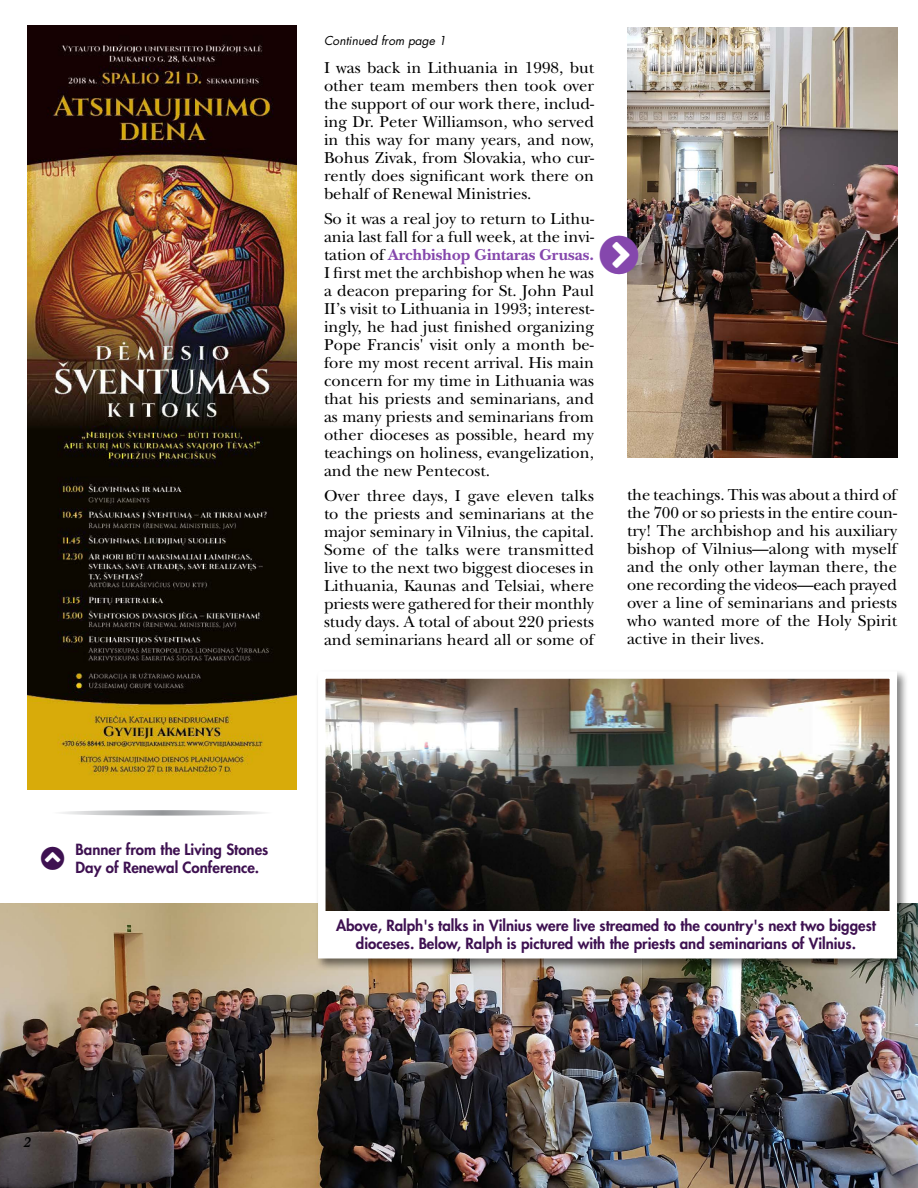
<style>
.page{position:relative;width:918px;height:1188px;background:#fff}
.page>*{position:absolute;margin:0;border:0;box-sizing:border-box;transform-origin:0 0}
.t1{font:16.5px/18px "New Baskerville";color:#000;text-align:justify}
.t2{font:800 15px/18px "Futura";color:#3e1151}
.t3{font:italic 700 15px "New Baskerville";color:#000}
.t4{font:italic 12px "Futura";color:#000}
.s1{font-weight:700;color:#8547ad}
</style>
<div class="page">
<img style="left:0;top:903px;width:918px;height:285px">
<img style="left:27px;top:26px;width:270px;height:763px">
<svg style="left:51px;top:810px;width:222px;height:6px"></svg>
<img style="left:627px;top:27px;width:270px;height:431px">
<div style="left:315px;top:669px;width:594px;height:302px;background:#000;opacity:.5"></div>
<div style="left:322px;top:675px;width:571px;height:280px;background:#fff"></div>
<img style="left:327px;top:680px;width:561px;height:231px">
<div style="left:318px;top:671px;width:579px;height:287px;border:8px solid #fff"></div>
<svg style="left:627px;top:236px;width:11px;height:38px"></svg>
<p class="t4" style="left:324px;top:33px;width:124px">Continued from page 1</p>
<p class="t1" style="left:324px;top:59px;width:272px">I was back in Lithuania in 1998, but other team members then took over the support of our work there, includ&shy;ing Dr. Peter Williamson, who served in this way for many years, and now, Bohus Zivak, from Slovakia, who cur&shy;rently does significant work there on behalf of Renewal Ministries.</p>
<p class="t1" style="left:324px;top:210px;width:272px">So it was a real joy to return to Lithu&shy;ania last fall for a full week, at the invi&shy;tation of <span class="s1">Archbishop Gintaras Grusas.<br></span>I first met the archbishop when he was a deacon preparing for St. John Paul II’s visit to Lithuania in 1993; interest&shy;ingly, he had just finished organizing Pope Francis' visit only a month be&shy;fore my most recent arrival. His main concern for my time in Lithuania was that his priests and seminarians, and as many priests and seminarians from other dioceses as possible, heard my teachings on holiness, evangelization, and the new Pentecost.</p>
<p class="t1" style="left:324px;top:486px;width:272px">Over three days, I gave eleven talks to the priests and seminarians at the major seminary in Vilnius, the capital.<br>Some of the talks were transmitted live to the next two biggest dioceses in Lithuania, Kaunas and Telsiai, where priests were gathered for their monthly study days. A total of about 220 priests and seminarians heard all or some of</p>
<p class="t1" style="left:627px;top:486px;width:272px">the teachings. This was about a third of the 700 or so priests in the entire coun&shy;try! The archbishop and his auxiliary bishop of Vilnius—along with myself and the only other layman there, the one recording the videos—each prayed over a line of seminarians and priests who wanted more of the Holy Spirit active in their lives.</p>
<p class="t2" style="left:76px;top:841px;width:194px">Banner from the Living Stones<br>Day of Renewal Conference.</p>
<p class="t2" style="left:336px;top:917px;width:541px;text-align:center">Above, Ralph's talks in Vilnius were live streamed to the country's next two biggest dioceses. Below, Ralph is pictured with the priests and seminarians of Vilnius.</p>
<p class="t3" style="left:23px;top:1134px;width:9px">2</p>
</div>
